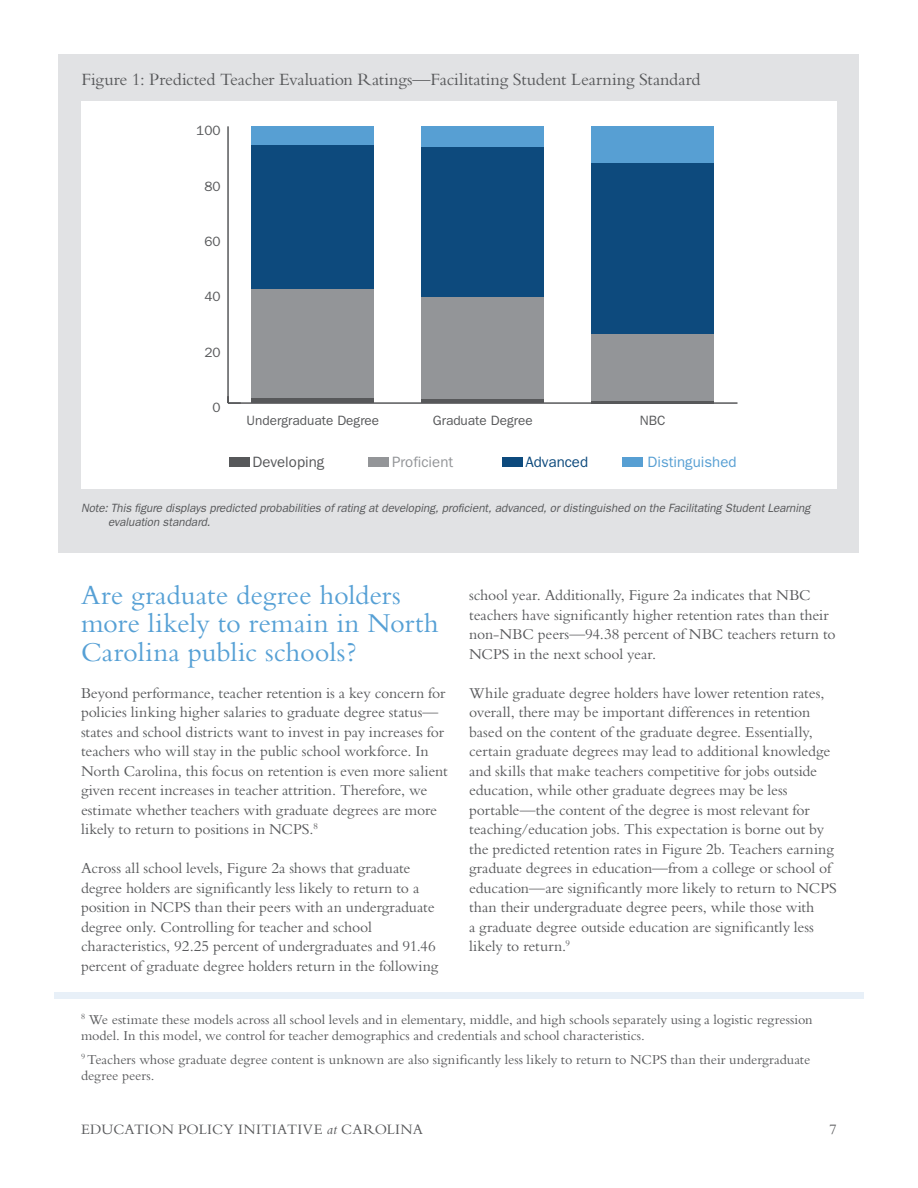
<style>
.page{position:relative;width:918px;height:1188px;background:#fff}
.page>*{position:absolute;margin:0;border:0;box-sizing:border-box;transform-origin:0 0}
.t1{font:28.5px/28.5px "Bembo";color:#56a0d5}
.Body_Copy{font:18px "Bembo";letter-spacing:-.005em;color:#57585a}
.Body_Copy-2{font:15.75px/19.5px "Bembo";letter-spacing:-.005em;color:#57585a}
.t2{font:15px "Bembo";letter-spacing:.015em;color:#57585a}
.t3{font:15px "Franklin Gothic";color:#579fd3}
.t4{font:15px "Franklin Gothic";color:#57585a}
.t5{font:15px "Franklin Gothic";color:#939598}
.t6{font:15px "Franklin Gothic";color:#0d4a7d}
.t7{font:14.25px/16.5px "Bembo";color:#57585a}
.t8{font:13.5px "Franklin Gothic";color:#58595b}
.Note{font:italic 12px/13.5px "Franklin Gothic";letter-spacing:-.005em;color:#57585a}
.s1{font-style:italic}
</style>
<div class="page">
<div style="left:59px;top:54px;width:800px;height:499px;background:#e1e2e4"></div>
<div style="left:82px;top:102px;width:755px;height:387px;background:#fff"></div>
<div style="left:368px;top:457px;width:21px;height:10px;background:#939598"></div>
<div style="left:229px;top:457px;width:21px;height:10px;background:#57585a"></div>
<div style="left:622px;top:457px;width:21px;height:10px;background:#579fd3"></div>
<div style="left:502px;top:457px;width:21px;height:10px;background:#0d4a7d"></div>
<hr style="left:228px;top:402px;width:510px;height:2px;background:#58595b">
<hr style="left:227px;top:126px;width:2px;height:277px;background:#58595b">
<svg style="left:227px;top:402px;width:14px;height:2px"></svg>
<div style="left:252px;top:126px;width:122px;height:19px;background:#579fd3"></div>
<div style="left:422px;top:126px;width:122px;height:21px;background:#579fd3"></div>
<div style="left:591px;top:126px;width:123px;height:37px;background:#579fd3"></div>
<div style="left:252px;top:145px;width:122px;height:145px;background:#0d4a7d"></div>
<div style="left:422px;top:147px;width:122px;height:150px;background:#0d4a7d"></div>
<div style="left:591px;top:163px;width:123px;height:172px;background:#0d4a7d"></div>
<div style="left:252px;top:290px;width:122px;height:109px;background:#939598"></div>
<div style="left:422px;top:297px;width:122px;height:102px;background:#939598"></div>
<div style="left:591px;top:335px;width:123px;height:66px;background:#939598"></div>
<hr style="left:252px;top:399px;width:122px;height:4px;background:#57585a">
<hr style="left:422px;top:399px;width:122px;height:4px;background:#57585a">
<hr style="left:591px;top:401px;width:123px;height:2px;background:#57585a">
<div style="left:54px;top:992px;width:810px;height:7px;background:#e8f0f8"></div>
<p class="Body_Copy" style="left:82px;top:69px;width:620px">Figure 1: Predicted Teacher Evaluation Ratings—Facilitating Student Learning Standard</p>
<p class="t8" style="left:196px;top:123px;width:26px">100</p>
<p class="t8" style="left:204px;top:178px;width:18px">80</p>
<p class="t8" style="left:204px;top:234px;width:18px">60</p>
<p class="t8" style="left:204px;top:289px;width:18px">40</p>
<p class="t8" style="left:204px;top:344px;width:18px">20</p>
<p class="t8" style="left:213px;top:400px;width:10px">0</p>
<p class="t8" style="left:247px;top:413px;width:134px">Undergraduate Degree</p>
<p class="t8" style="left:433px;top:413px;width:101px">Graduate Degree</p>
<p class="t8" style="left:640px;top:413px;width:27px">NBC</p>
<p class="t4" style="left:253px;top:453px;width:73px">Developing</p>
<p class="t5" style="left:392px;top:453px;width:63px">Proficient</p>
<p class="t6" style="left:525px;top:453px;width:64px">Advanced</p>
<p class="t3" style="left:648px;top:453px;width:91px">Distinguished</p>
<p class="Note" style="left:108px;top:501px;width:704px;text-indent:-27px">Note: This figure displays predicted probabilities of rating at developing, proficient, advanced, or distinguished on the Facilitating Student Learning evaluation standard.</p>
<h1 class="t1" style="left:81px;top:580px;width:359px">Are graduate degree holders more likely to remain in North<br>Carolina public schools?</h1>
<p class="Body_Copy-2" style="left:81px;top:683px;width:368px">Beyond performance, teacher retention is a key concern for policies linking higher salaries to graduate degree status— states and school districts want to invest in pay increases for teachers who will stay in the public school workforce. In North Carolina, this focus on retention is even more salient given recent increases in teacher attrition. Therefore, we estimate whether teachers with graduate degrees are more likely to return to positions in NCPS.<sup>8</sup></p>
<p class="Body_Copy-2" style="left:81px;top:858px;width:359px">Across all school levels, Figure 2a shows that graduate degree holders are significantly less likely to return to a position in NCPS than their peers with an undergraduate degree only. Controlling for teacher and school characteristics, 92.25 percent of undergraduates and 91.46 percent of graduate degree holders return in the following</p>
<p class="Body_Copy-2" style="left:469px;top:585px;width:368px">school year. Additionally, Figure 2a indicates that NBC teachers have significantly higher retention rates than their non-NBC peers—94.38 percent of NBC teachers return to NCPS in the next school year.</p>
<p class="Body_Copy-2" style="left:469px;top:683px;width:369px">While graduate degree holders have lower retention rates, overall, there may be important differences in retention based on the content of the graduate degree. Essentially, certain graduate degrees may lead to additional knowledge and skills that make teachers competitive for jobs outside education, while other graduate degrees may be less portable—the content of the degree is most relevant for teaching/education jobs. This expectation is borne out by the predicted retention rates in Figure 2b. Teachers earning graduate degrees in education—from a college or school of education—are significantly more likely to return to NCPS than their undergraduate degree peers, while those with<br>a graduate degree outside education are significantly less likely to return.<sup>9</sup></p>
<p class="t7" style="left:81px;top:1011px;width:733px"><sup>8</sup> We estimate these models across all school levels and in elementary, middle, and high schools separately using a logistic regression model. In this model, we control for teacher demographics and credentials and school characteristics.</p>
<p class="t7" style="left:81px;top:1051px;width:731px"><sup>9</sup> Teachers whose graduate degree content is unknown are also significantly less likely to return to NCPS than their undergraduate degree peers.</p>
<p class="t2" style="left:81px;top:1121px;width:344px">EDUCATION POLICY INITIATIVE <span class="s1">at</span> CAROLINA</p>
<p class="t2" style="left:830px;top:1121px;width:9px">7</p>
</div>
